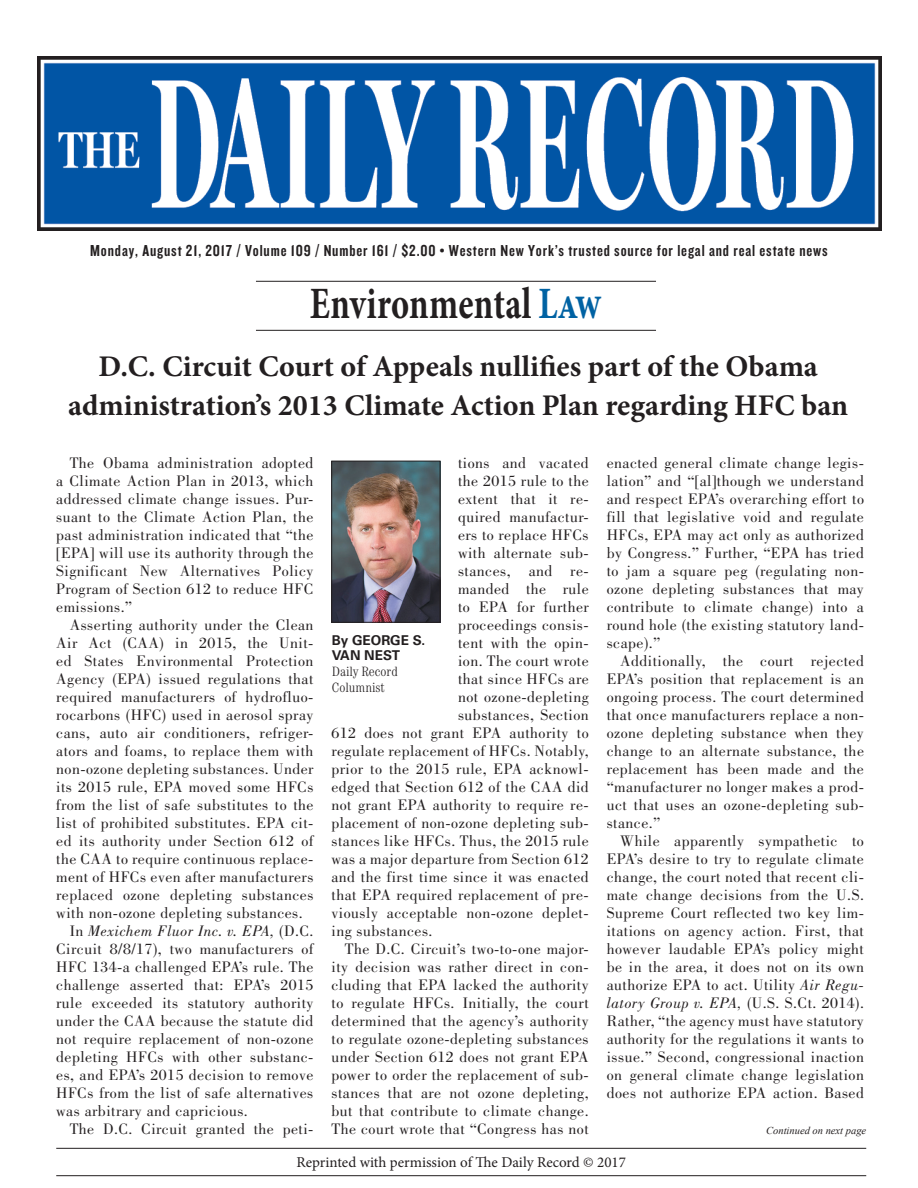
<style>
.page{position:relative;width:918px;height:1188px;background:#fff}
.page>*{position:absolute;margin:0;border:0;box-sizing:border-box;transform-origin:0 0}
.t1{font:700 44.85px "Minion Pro";letter-spacing:.005em;color:#231f20;scale:.77 1}
.t2{font:700 30px/39px "Minion Pro";color:#231f20;text-align:center}
.t3{font:16.5px "Knockout 49 Liteweight";letter-spacing:.055em;color:#231f20}
.t4{font:15.75px/18px "Bodoni Std";letter-spacing:.03em;color:#231f20;text-align:justify}
.t5{font:italic 15.75px "Bodoni Std";letter-spacing:.03em;color:#231f20}
.t6{font:15px "Minion Pro";color:#231f20}
.t7{font:300 condensed 13.5px/15.8px "Century";color:#231f20}
.t8{font:700 13.5px/15.8px "Univers LT Std";color:#231f20}
.t9{font:italic 10.5px "Times New Roman";color:#231f20}
.s1{color:#0062a3}
.s2{font-style:normal}
.s3{font-style:italic}
</style>
<div class="page">
<img style="left:37px;top:57px;width:845px;height:173px">
<hr style="left:56px;top:1148px;width:810px;height:1px;background:#231f20">
<hr style="left:56px;top:1175px;width:810px;height:1px;background:#231f20">
<hr style="left:256px;top:330px;width:400px;height:1px;background:#231f20">
<hr style="left:256px;top:281px;width:400px;height:1px;background:#231f20">
<img style="left:334px;top:463px;width:104px;height:157px">
<div style="left:332px;top:461px;width:108px;height:161px;border:1px solid #231f20"></div>
<p class="t3" style="left:90px;top:242px;width:739px">Monday, August 21, 2017 / Volume 109 / Number 161 / $2.00 • Western New York’s trusted source for legal and real estate news</p>
<h1 class="t1" style="left:310px;top:272px;width:381px">Environmental <span class="s1">Law</span></h1>
<h2 class="t2" style="left:68px;top:346px;width:782px">D.C. Circuit Court of Appeals nullifies part of the Obama administration’s 2013 Climate Action Plan regarding HFC ban</h2>
<p class="t4" style="left:56px;top:454px;width:259px;text-indent:13px">The Obama administration adopted a Climate Action Plan in 2013, which addressed climate change issues. Pur&shy;suant to the Climate Action Plan, the past administration indicated that “the [EPA] will use its authority through the Significant New Alternatives Policy Program of Section 612 to reduce HFC emissions.”</p>
<p class="t4" style="left:70px;top:616px;width:245px">Asserting authority under the Clean</p>
<p class="t4" style="left:56px;top:634px;width:259px">Air Act (CAA) in 2015, the Unit-</p>
<p class="t4" style="left:56px;top:652px;width:259px">ed States Environmental Protection</p>
<p class="t4" style="left:56px;top:670px;width:259px">Agency (EPA) issued regulations that</p>
<p class="t4" style="left:56px;top:688px;width:259px">required manufacturers of hydrofluo-</p>
<p class="t4" style="left:56px;top:706px;width:259px">rocarbons (HFC) used in aerosol spray</p>
<p class="t4" style="left:56px;top:724px;width:259px">cans, auto air conditioners, refriger-</p>
<p class="t4" style="left:56px;top:742px;width:259px">ators and foams, to replace them with</p>
<p class="t4" style="left:56px;top:760px;width:259px">non-ozone depleting substances. Under</p>
<p class="t4" style="left:56px;top:778px;width:259px">its 2015 rule, EPA moved some HFCs</p>
<p class="t4" style="left:56px;top:796px;width:259px">from the list of safe substitutes to the</p>
<p class="t4" style="left:56px;top:814px;width:259px">list of prohibited substitutes. EPA cit-</p>
<p class="t4" style="left:56px;top:832px;width:259px">ed its authority under Section 612 of</p>
<p class="t4" style="left:56px;top:850px;width:259px">the CAA to require continuous replace-</p>
<p class="t4" style="left:56px;top:868px;width:259px">ment of HFCs even after manufacturers</p>
<p class="t4" style="left:56px;top:886px;width:259px">replaced ozone depleting substances</p>
<p class="t4" style="left:56px;top:904px;width:248px">with non-ozone depleting substances.</p>
<p class="t5" style="left:70px;top:922px;width:245px"><span class="s2">In</span> Mexichem Fluor Inc. v. EPA, <span class="s2">(D.C.</span></p>
<p class="t4" style="left:56px;top:940px;width:259px">Circuit 8/8/17), two manufacturers of</p>
<p class="t4" style="left:56px;top:958px;width:259px">HFC 134-a challenged EPA’s rule. The</p>
<p class="t4" style="left:56px;top:976px;width:259px">challenge asserted that: EPA’s 2015</p>
<p class="t4" style="left:56px;top:994px;width:259px">rule exceeded its statutory authority</p>
<p class="t4" style="left:56px;top:1012px;width:259px">under the CAA because the statute did</p>
<p class="t4" style="left:56px;top:1030px;width:259px">not require replacement of non-ozone</p>
<p class="t4" style="left:56px;top:1048px;width:259px">depleting HFCs with other substanc-</p>
<p class="t4" style="left:56px;top:1066px;width:259px">es, and EPA’s 2015 decision to remove</p>
<p class="t4" style="left:56px;top:1084px;width:259px">HFCs from the list of safe alternatives</p>
<p class="t4" style="left:56px;top:1102px;width:193px">was arbitrary and capricious.</p>
<p class="t4" style="left:70px;top:1120px;width:245px">The D.C. Circuit granted the peti-</p>
<p class="t4" style="left:458px;top:454px;width:132px">tions and vacated</p>
<p class="t4" style="left:458px;top:472px;width:132px">the 2015 rule to the</p>
<p class="t4" style="left:458px;top:490px;width:132px">extent that it re-</p>
<p class="t4" style="left:458px;top:508px;width:132px">quired manufactur-</p>
<p class="t4" style="left:458px;top:526px;width:132px">ers to replace HFCs</p>
<p class="t4" style="left:458px;top:544px;width:132px">with alternate sub-</p>
<p class="t4" style="left:458px;top:562px;width:132px">stances, and re-</p>
<p class="t4" style="left:458px;top:580px;width:132px">manded the rule</p>
<p class="t4" style="left:458px;top:598px;width:132px">to EPA for further</p>
<p class="t4" style="left:458px;top:616px;width:132px">proceedings consis-</p>
<p class="t4" style="left:458px;top:634px;width:132px">tent with the opin-</p>
<p class="t4" style="left:458px;top:652px;width:132px">ion. The court wrote</p>
<p class="t4" style="left:458px;top:670px;width:132px">that since HFCs are</p>
<p class="t4" style="left:458px;top:688px;width:132px">not ozone-depleting</p>
<p class="t4" style="left:458px;top:706px;width:132px">substances, Section</p>
<p class="t4" style="left:331px;top:724px;width:259px">612 does not grant EPA authority to</p>
<p class="t4" style="left:331px;top:742px;width:259px">regulate replacement of HFCs. Notably,</p>
<p class="t4" style="left:331px;top:760px;width:259px">prior to the 2015 rule, EPA acknowl-</p>
<p class="t4" style="left:331px;top:778px;width:259px">edged that Section 612 of the CAA did</p>
<p class="t4" style="left:331px;top:796px;width:259px">not grant EPA authority to require re-</p>
<p class="t4" style="left:331px;top:814px;width:259px">placement of non-ozone depleting sub-</p>
<p class="t4" style="left:331px;top:832px;width:259px">stances like HFCs. Thus, the 2015 rule</p>
<p class="t4" style="left:331px;top:850px;width:259px">was a major departure from Section 612</p>
<p class="t4" style="left:331px;top:868px;width:259px">and the first time since it was enacted</p>
<p class="t4" style="left:331px;top:886px;width:259px">that EPA required replacement of pre-</p>
<p class="t4" style="left:331px;top:904px;width:259px">viously acceptable non-ozone deplet-</p>
<p class="t4" style="left:331px;top:922px;width:103px">ing substances.</p>
<p class="t4" style="left:345px;top:940px;width:245px">The D.C. Circuit’s two-to-one major-</p>
<p class="t4" style="left:331px;top:958px;width:259px">ity decision was rather direct in con-</p>
<p class="t4" style="left:331px;top:976px;width:259px">cluding that EPA lacked the authority</p>
<p class="t4" style="left:331px;top:994px;width:259px">to regulate HFCs. Initially, the court</p>
<p class="t4" style="left:331px;top:1012px;width:259px">determined that the agency’s authority</p>
<p class="t4" style="left:331px;top:1030px;width:259px">to regulate ozone-depleting substances</p>
<p class="t4" style="left:331px;top:1048px;width:259px">under Section 612 does not grant EPA</p>
<p class="t4" style="left:331px;top:1066px;width:259px">power to order the replacement of sub-</p>
<p class="t4" style="left:331px;top:1084px;width:259px">stances that are not ozone depleting,</p>
<p class="t4" style="left:331px;top:1102px;width:259px">but that contribute to climate change.</p>
<p class="t4" style="left:331px;top:1120px;width:259px">The court wrote that “Congress has not</p>
<p class="t8" style="left:332px;top:632px;width:95px">By GEORGE S.<br>VAN NEST</p>
<p class="t7" style="left:332px;top:663px;width:67px">Daily Record<br>Columnist</p>
<p class="t4" style="left:607px;top:454px;width:259px">enacted general climate change legis&shy;lation” and “[al]though we understand and respect EPA’s overarching effort to fill that legislative void and regulate HFCs, EPA may act only as authorized by Congress.” Further, “EPA has tried to jam a square peg (regulating non&shy;ozone depleting substances that may contribute to climate change) into a round hole (the existing statutory land&shy;scape).”</p>
<p class="t4" style="left:607px;top:652px;width:259px;text-indent:13px">Additionally, the court rejected EPA’s position that replacement is an ongoing process. The court determined that once manufacturers replace a non&shy;ozone depleting substance when they change to an alternate substance, the replacement has been made and the “manufacturer no longer makes a prod&shy;uct that uses an ozone-depleting sub&shy;stance.”</p>
<p class="t4" style="left:607px;top:832px;width:259px;text-indent:13px">While apparently sympathetic to EPA’s desire to try to regulate climate change, the court noted that recent cli&shy;mate change decisions from the U.S.<br>Supreme Court reflected two key lim&shy;itations on agency action. First, that however laudable EPA’s policy might be in the area, it does not on its own authorize EPA to act. Utility <span class="s3">Air Regu&shy;latory Group v. EPA,</span> (U.S. S.Ct. 2014).<br>Rather, “the agency must have statutory authority for the regulations it wants to issue.” Second, congressional inaction on general climate change legislation does not authorize EPA action. Based</p>
<p class="t9" style="left:766px;top:1123px;width:102px">Continued on next page</p>
<p class="t6" style="left:296px;top:1152px;width:331px">Reprinted with permission of The Daily Record © 2017</p>
</div>
